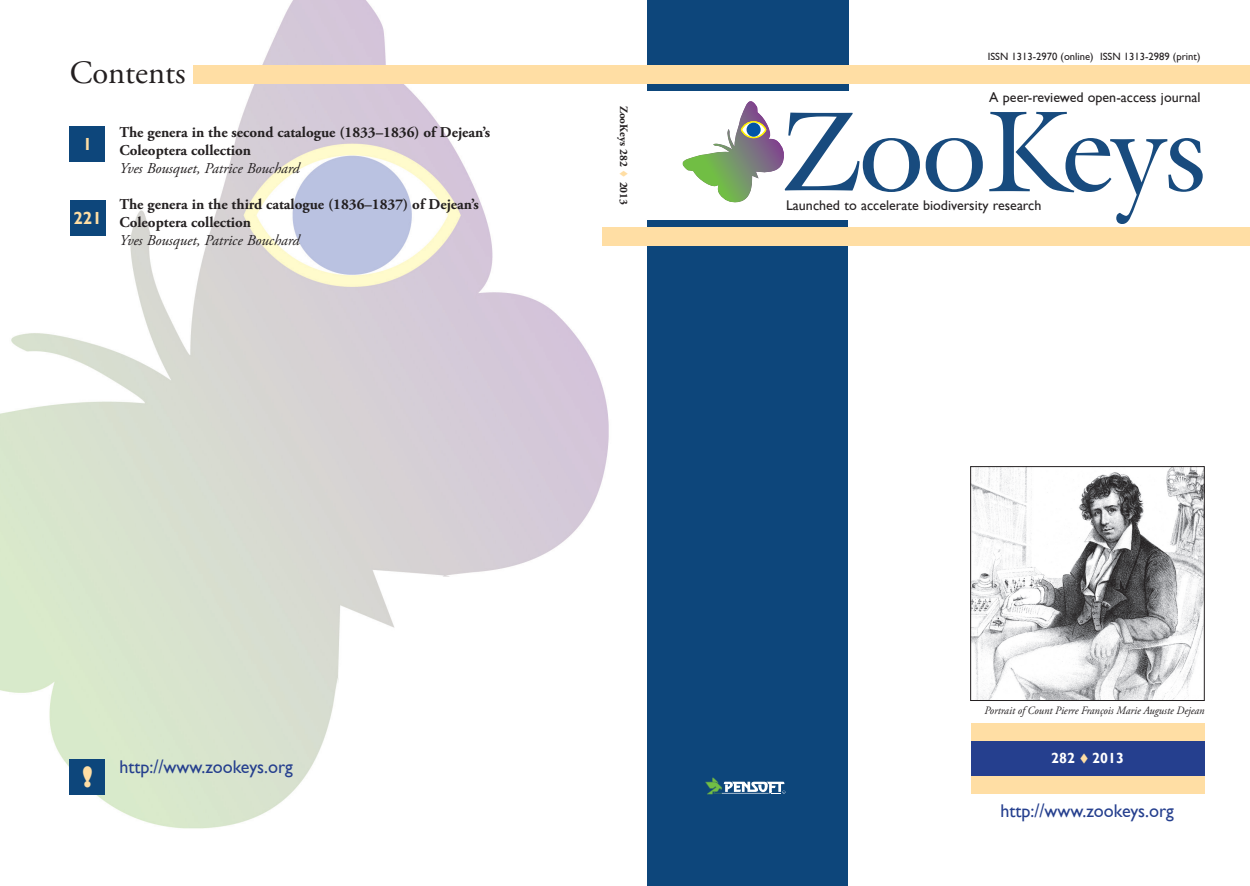
<style>
.page{position:relative;width:1250px;height:886px;background:#fff}
.page>*{position:absolute;margin:0;border:0;box-sizing:border-box;transform-origin:0 0}
.t1{font:32.5px "Adobe Garamond Pro";color:#231f20}
.t2{font:800 27.12px "Gill Sans";color:#ffdea4}
.t3{font:18.38px "Gill Sans";color:#253f8e}
.t4{font:700 17.5px "Gill Sans";color:#ffdea4}
.t5{font:700 15px/18px "Adobe Garamond Pro";color:#231f20}
.t6{font:italic 15px "Adobe Garamond Pro";color:#231f20}
.t7{font:700 14.62px "Gill Sans";color:#fff}
.t8{font:14px "Gill Sans";color:#231f20}
.t9{font:italic 11.25px "Adobe Garamond Pro";color:#231f20;scale:.95 1}
.t10{font:700 11.25px "Adobe Garamond Pro";color:#231f20}
.t11{font:10.62px "Gill Sans";color:#231f20}
.s1{color:#ffdea4}
</style>
<div class="page">
<img style="left:0;top:0;width:632px;height:829px">
<div style="left:647px;top:221px;width:200px;height:665px;background:#0d467b"></div>
<div style="left:647px;top:0;width:201px;height:91px;background:#0d467b"></div>
<svg style="left:705px;top:777px;width:80px;height:17px"></svg>
<div style="left:602px;top:228px;width:647px;height:18px;background:#ffdea4"></div>
<div style="left:70px;top:759px;width:35px;height:35px;background:#0d467b"></div>
<svg style="left:682px;top:101px;width:237px;height:102px"></svg>
<svg style="left:925px;top:138px;width:57px;height:54px"></svg>
<svg style="left:989px;top:112px;width:213px;height:112px"></svg>
<img style="left:972px;top:468px;width:230px;height:231px">
<div style="left:970px;top:466px;width:234px;height:235px;border:1px solid #231f20"></div>
<div style="left:70px;top:126px;width:35px;height:36px;background:#0d467b"></div>
<div style="left:70px;top:200px;width:35px;height:36px;background:#0d467b"></div>
<div style="left:970px;top:740px;width:234px;height:36px;background:#253f8e"></div>
<div style="left:970px;top:723px;width:234px;height:17px;background:#ffdea4"></div>
<div style="left:970px;top:776px;width:234px;height:18px;background:#ffdea4"></div>
<div style="left:194px;top:65px;width:1055px;height:19px;background:#ffdea4"></div>
<h1 class="t1" style="left:70px;top:53px;width:117px">Contents</h1>
<p class="t4" style="left:83px;top:134px;width:11px">1</p>
<p class="t4" style="left:73px;top:208px;width:30px">221</p>
<p class="t5" style="left:119px;top:123px;width:372px">The genera in the second catalogue (1833–1836) of Dejean’s<br>Coleoptera collection</p>
<p class="t6" style="left:119px;top:159px;width:182px">Yves Bousquet, Patrice Bouchard</p>
<p class="t5" style="left:119px;top:195px;width:361px">The genera in the third catalogue (1836–1837) of Dejean’s<br>Coleoptera collection</p>
<p class="t6" style="left:119px;top:231px;width:182px">Yves Bousquet, Patrice Bouchard</p>
<p class="t10" style="left:630px;top:106px;width:101px;rotate:90deg">ZooKeys 282 <span class="s1">▼</span> 2013</p>
<p class="t11" style="left:987px;top:50px;width:214px">ISSN 1313-2970 (online) ISSN 1313-2989 (print)</p>
<p class="t8" style="left:989px;top:89px;width:213px">A peer-reviewed open-access journal</p>
<p class="t8" style="left:786px;top:197px;width:257px">Launched to accelerate biodiversity research</p>
<h2 class="t2" style="left:82px;top:760px;width:12px">!</h2>
<p class="t3" style="left:119px;top:756px;width:175px">http://www.zookeys.org</p>
<p class="t9" style="left:984px;top:703px;width:233px">Portrait of Count Pierre François Marie Auguste Dejean</p>
<p class="t7" style="left:1051px;top:750px;width:74px">282 <span class="s1">▼</span> 2013</p>
<p class="t3" style="left:1000px;top:799px;width:175px">http://www.zookeys.org</p>
</div>
